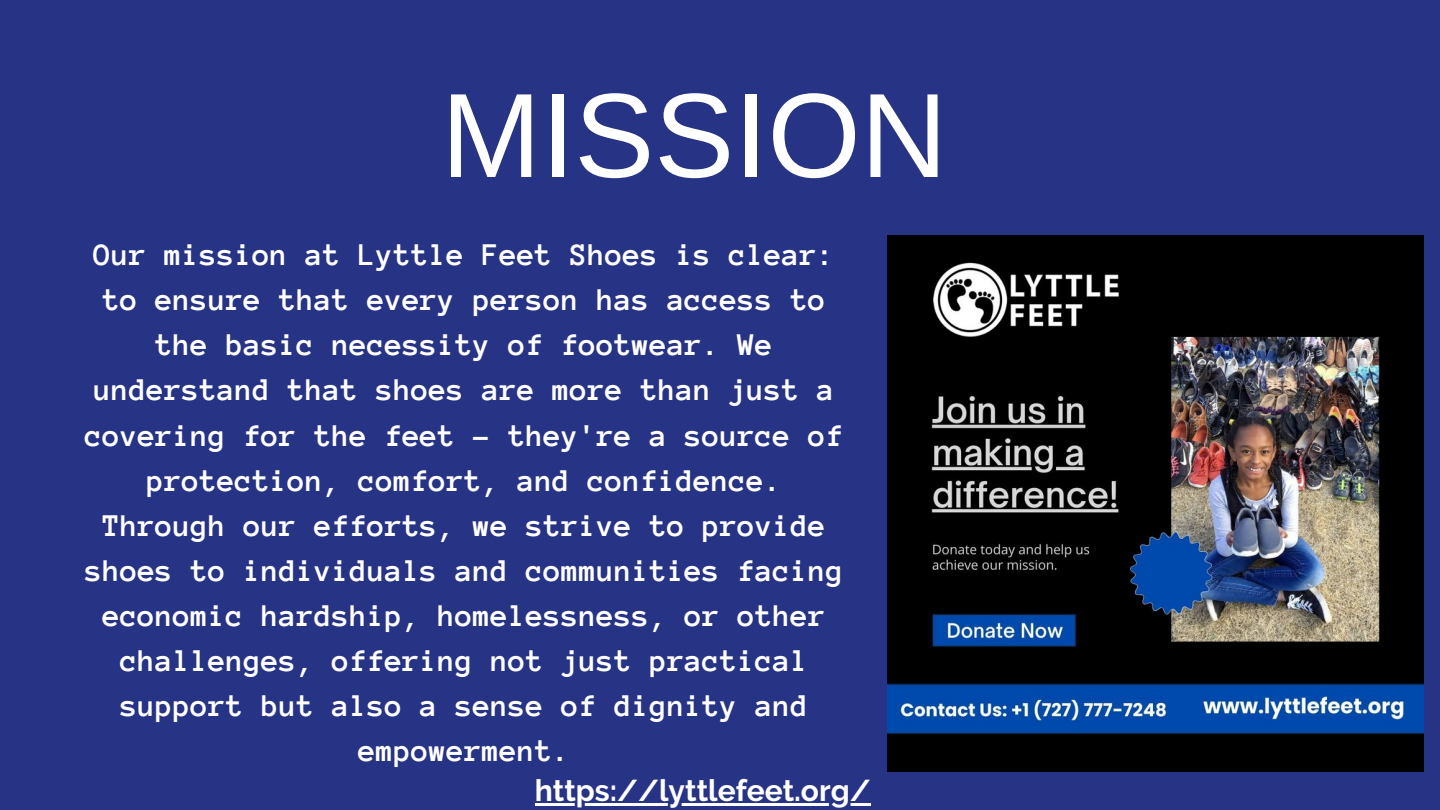
<style>
.page{position:relative;width:1440px;height:810px;background:#273384}
.page>*{position:absolute;margin:0;border:0;box-sizing:border-box;transform-origin:0 0}
.t1{font:120px "Arimo";color:#fff}
.t2{font:700 32.3px/45.1px "Anonymous Pro";color:#fff;text-align:center}
.t3{font:700 30px "Raleway";color:#fff}
</style>
<div class="page">
<img style="left:888px;top:236px;width:535px;height:535px">
<hr style="left:535px;top:803px;width:336px;height:3px;background:#fff">
<p class="t1" style="left:441px;top:68px;width:508px">MISSION</p>
<p class="t2" style="left:85px;top:232px;width:760px">Our mission at Lyttle Feet Shoes is clear: to ensure that every person has access to the basic necessity of footwear. We understand that shoes are more than just a covering for the feet – they're a source of protection, comfort, and confidence.<br>Through our efforts, we strive to provide shoes to individuals and communities facing economic hardship, homelessness, or other challenges, offering not just practical support but also a sense of dignity and empowerment.</p>
<p class="t3" style="left:535px;top:773px;width:337px">https://lyttlefeet.org/</p>
</div>
